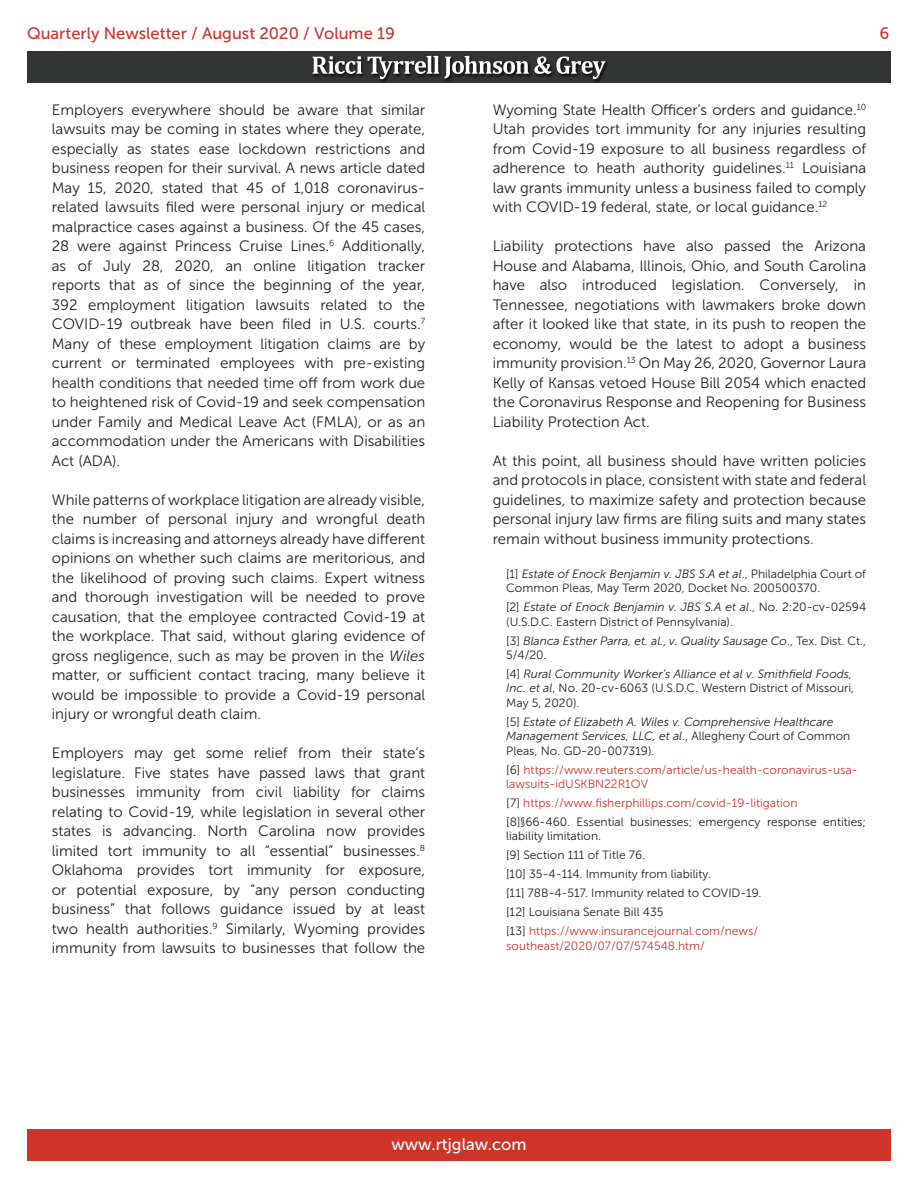
<style>
.page{position:relative;width:918px;height:1188px;background:#fff}
.page>*{position:absolute;margin:0;border:0;box-sizing:border-box;transform-origin:0 0}
.t1{font:16.5px "Museo Sans 500";color:#cf3429}
.t2{font:16.5px "Museo Sans 500";color:#fff}
.Plain_Text{font:15px/19.5px "Museo Sans 300";color:#231f20;text-align:justify}
.footnote_text{font:12px/14.4px "Museo Sans 300";color:#231f20}
.t3{font:12px/14.4px "Museo Sans 300";color:#cf3429}
.footnote_text-2{font:italic 12px/14.4px "Museo Sans 300";color:#231f20}
.s1{font-style:italic}
.s2{font-style:normal}
.s3{color:#231f20}
</style>
<div class="page">
<div style="left:27px;top:1129px;width:864px;height:32px;background:#cf3429"></div>
<div style="left:27px;top:52px;width:864px;height:31px;background:#323333"></div>
<img style="left:313px;top:55px;width:295px;height:27px">
<svg style="left:312px;top:56px;width:50px;height:18px"></svg>
<svg style="left:368px;top:56px;width:238px;height:23px"></svg>
<p class="t1" style="left:27px;top:25px;width:370px">Quarterly Newsletter / August 2020 / Volume 19</p>
<p class="t1" style="left:880px;top:25px;width:11px">6</p>
<p class="Plain_Text" style="left:52px;top:100px;width:375px">Employers everywhere should be aware that similar lawsuits may be coming in states where they operate, especially as states ease lockdown restrictions and business reopen for their survival. A news article dated May 15, 2020, stated that 45 of 1,018 coronavirus&shy;related lawsuits filed were personal injury or medical malpractice cases against a business. Of the 45 cases, 28 were against Princess Cruise Lines.<sup>6</sup> Additionally, as of July 28, 2020, an online litigation tracker reports that as of since the beginning of the year, 392 employment litigation lawsuits related to the COVID-19 outbreak have been filed in U.S. courts.<sup>7<br></sup>Many of these employment litigation claims are by current or terminated employees with pre-existing health conditions that needed time off from work due to heightened risk of Covid-19 and seek compensation under Family and Medical Leave Act (FMLA), or as an accommodation under the Americans with Disabilities Act (ADA).</p>
<p class="Plain_Text" style="left:52px;top:490px;width:375px">While patterns of workplace litigation are already visible, the number of personal injury and wrongful death claims is increasing and attorneys already have different opinions on whether such claims are meritorious, and the likelihood of proving such claims. Expert witness and thorough investigation will be needed to prove causation, that the employee contracted Covid-19 at the workplace. That said, without glaring evidence of gross negligence, such as may be proven in the <span class="s1">Wiles </span>matter, or sufficient contact tracing, many believe it would be impossible to provide a Covid-19 personal injury or wrongful death claim.</p>
<p class="Plain_Text" style="left:52px;top:744px;width:375px">Employers may get some relief from their state’s legislature. Five states have passed laws that grant businesses immunity from civil liability for claims relating to Covid-19, while legislation in several other states is advancing. North Carolina now provides limited tort immunity to all “essential” businesses.<sup>8<br></sup>Oklahoma provides tort immunity for exposure, or potential exposure, by “any person conducting business” that follows guidance issued by at least two health authorities.<sup>9</sup> Similarly, Wyoming provides immunity from lawsuits to businesses that follow the</p>
<p class="Plain_Text" style="left:493px;top:100px;width:375px">Wyoming State Health Officer’s orders and guidance.<sup>10<br></sup>Utah provides tort immunity for any injuries resulting from Covid-19 exposure to all business regardless of adherence to heath authority guidelines.<sup>11</sup> Louisiana law grants immunity unless a business failed to comply with COVID-19 federal, state, or local guidance.<sup>12</sup></p>
<p class="Plain_Text" style="left:493px;top:237px;width:375px">Liability protections have also passed the Arizona House and Alabama, Illinois, Ohio, and South Carolina have also introduced legislation. Conversely, in Tennessee, negotiations with lawmakers broke down after it looked like that state, in its push to reopen the economy, would be the latest to adopt a business immunity provision.<sup>13</sup> On May 26, 2020, Governor Laura Kelly of Kansas vetoed House Bill 2054 which enacted the Coronavirus Response and Reopening for Business Liability Protection Act.</p>
<p class="Plain_Text" style="left:493px;top:451px;width:375px">At this point, all business should have written policies and protocols in place, consistent with state and federal guidelines, to maximize safety and protection because personal injury law firms are filing suits and many states remain without business immunity protections.</p>
<p class="footnote_text" style="left:506px;top:567px;width:361px">[1] <span class="s1">Estate of Enock Benjamin v. JBS S.A et al</span>., Philadelphia Court of<br>Common Pleas, May Term 2020, Docket No. 200500370.</p>
<p class="footnote_text" style="left:506px;top:600px;width:361px">[2] <span class="s1">Estate of Enock Benjamin v. JBS S.A et al</span>., No. 2:20-cv-02594 (U.S.D.C. Eastern District of Pennsylvania).</p>
<p class="footnote_text-2" style="left:506px;top:633px;width:361px"><span class="s2">[3]</span> Blanca Esther Parra, et. al.<span class="s2">,</span> v. Quality Sausage Co<span class="s2">., Tex. Dist. Ct.,<br>5/4/20.</span></p>
<p class="footnote_text" style="left:506px;top:667px;width:349px">[4] <span class="s1">Rural Community Worker’s Alliance et al v. Smithfield Foods,<br>Inc. et al</span>, No. 20-cv-6063 (U.S.D.C. Western District of Missouri,<br>May 5, 2020).</p>
<p class="footnote_text-2" style="left:506px;top:715px;width:346px"><span class="s2">[5]</span> Estate of Elizabeth A. Wiles v. Comprehensive Healthcare<br>Management Services, LLC, et al<span class="s2">., Allegheny Court of Common<br>Pleas, No. GD-20-007319).</span></p>
<p class="t3" style="left:506px;top:762px;width:353px"><span class="s3">[6]</span> https://www.reuters.com/article/us-health-coronavirus-usa&shy;lawsuits-idUSKBN22R1OV</p>
<p class="t3" style="left:506px;top:796px;width:293px"><span class="s3">[7]</span> https://www.fisherphillips.com/covid-19-litigation</p>
<p class="footnote_text" style="left:506px;top:815px;width:361px">[8]§66-460. Essential businesses; emergency response entities; liability limitation.</p>
<p class="footnote_text" style="left:506px;top:848px;width:140px">[9] Section 111 of Title 76.</p>
<p class="footnote_text" style="left:506px;top:867px;width:206px">[10] 35-4-114. Immunity from liability.</p>
<p class="footnote_text" style="left:506px;top:886px;width:257px">[11] 78B-4-517. Immunity related to COVID-19.</p>
<p class="footnote_text" style="left:506px;top:905px;width:159px">[12] Louisiana Senate Bill 435</p>
<p class="t3" style="left:506px;top:924px;width:253px"><span class="s3">[13]</span> https://www.insurancejournal.com/news/ southeast/2020/07/07/574548.htm/</p>
<p class="t2" style="left:391px;top:1135px;width:137px">www.rtjglaw.com</p>
</div>
